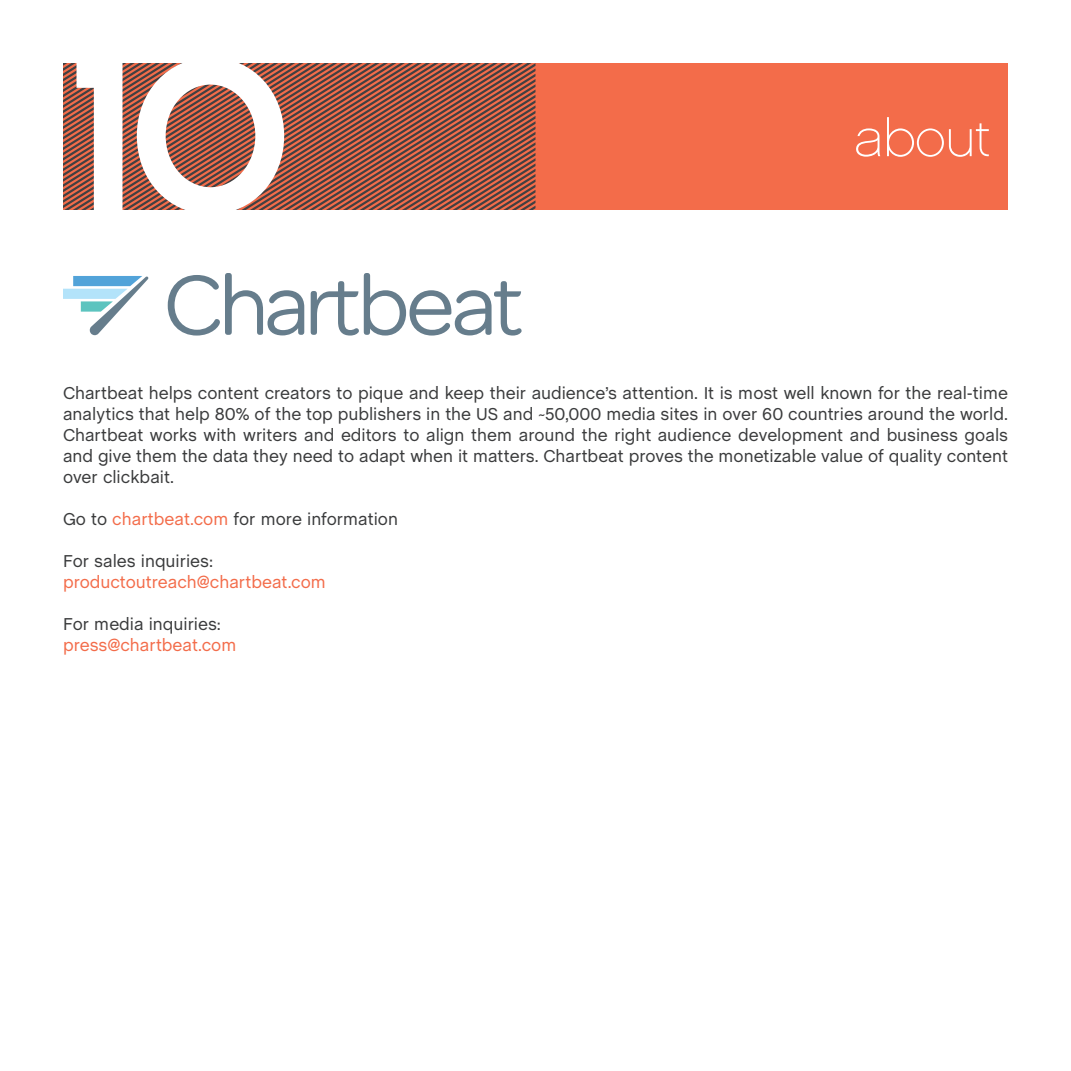
<style>
.page{position:relative;width:1071px;height:1071px;background:#fff}
.page>*{position:absolute;margin:0;border:0;box-sizing:border-box;transform-origin:0 0}
.t1{font:217px "Chalet New York Nineteen Seventy";color:#fff}
.t2{font:52.5px "Chalet Paris Nineteen Sixty";color:#fff}
.t3{font:17.5px/21px "Chalet";color:#3a3b3c;text-align:justify}
.t4{font:17.5px "Chalet";color:#f36c4a}
.s1{color:#f36c4a}
</style>
<div class="page">
<div style="left:63px;top:63px;width:945px;height:147px;background:#f36c4a"></div>
<svg style="left:63px;top:63px;width:473px;height:147px"></svg>
<svg style="left:168px;top:273px;width:136px;height:63px"></svg>
<svg style="left:311px;top:273px;width:211px;height:63px"></svg>
<svg style="left:63px;top:276px;width:85px;height:59px"></svg>
<h1 class="t1" style="left:68px;top:4px;width:225px">10</h1>
<h2 class="t2" style="left:854px;top:108px;width:137px">about</h2>
<p class="t3" style="left:63px;top:383px;width:947px">Chartbeat helps content creators to pique and keep their audience’s attention. It is most well known for the real-time analytics that help 80% of the top publishers in the US and ~50,000 media sites in over 60 countries around the world.<br>Chartbeat works with writers and editors to align them around the right audience development and business goals and give them the data they need to adapt when it matters. Chartbeat proves the monetizable value of quality content over clickbait.</p>
<p class="t3" style="left:63px;top:509px;width:337px">Go to <span class="s1">chartbeat.com</span> for more information</p>
<p class="t3" style="left:63px;top:551px;width:152px">For sales inquiries:</p>
<p class="t4" style="left:63px;top:572px;width:264px">productoutreach@chartbeat.com</p>
<p class="t3" style="left:63px;top:614px;width:160px">For media inquiries:</p>
<p class="t4" style="left:63px;top:635px;width:175px">press@chartbeat.com</p>
</div>
